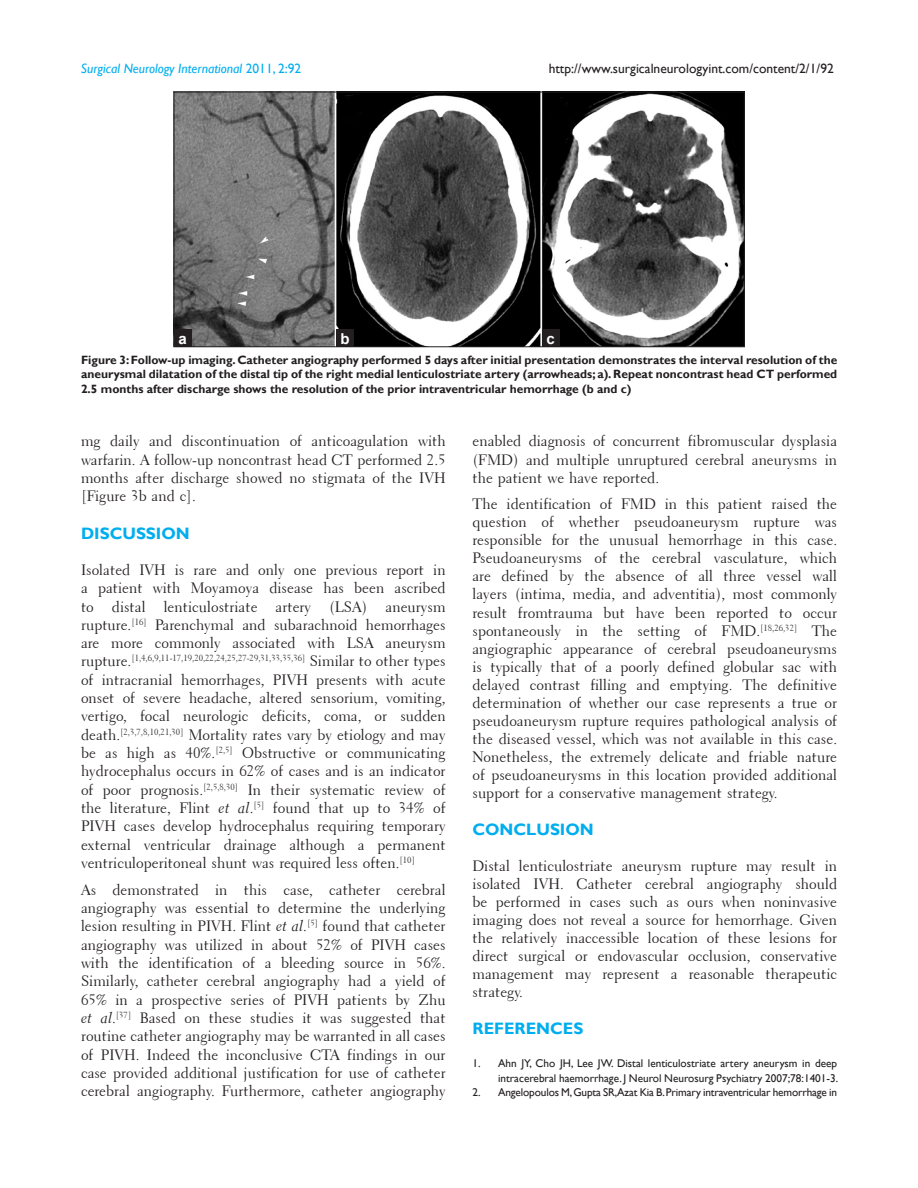
<style>
.page{position:relative;width:918px;height:1188px;background:#fff}
.page>*{position:absolute;margin:0;border:0;box-sizing:border-box;transform-origin:0 0}
.t1{font:700 16.5px "Gill Sans";color:#00aeef}
.TX{font:15px/18.3px "Transitional 521 BT Roman A";color:#231f20;text-align:justify}
.t2{font:700 15px "Arial";color:#fff}
.t3{font:13.5px "Gill Sans";color:#231f20}
.t4{font:italic 13.5px "Gill Sans";color:#00aeef}
.FGC{font:700 12px/14.4px "Gill Sans";color:#231f20;text-align:justify}
.Reference_with_no{font:11.25px/14.7px "Gill Sans";color:#231f20;text-align:right}
.TX-2{font:8.7px "Transitional 521 BT Roman A";color:#231f20}
.s1{font-style:normal}
.s2{font-size:15px}
.s3{font-family:"Transitional 521 BT Cursive A"}
</style>
<div class="page">
<img style="left:176px;top:94px;width:567px;height:251px">
<div style="left:174px;top:92px;width:571px;height:255px;border:1px solid #231f20"></div>
<div style="left:174px;top:330px;width:17px;height:17px;background:#231f20"></div>
<div style="left:337px;top:330px;width:17px;height:17px;background:#231f20"></div>
<div style="left:542px;top:330px;width:17px;height:17px;background:#231f20"></div>
<p class="t4" style="left:81px;top:61px;width:222px">Surgical Neurology International <span class="s1">2011, 2:92</span></p>
<p class="t3" style="left:549px;top:61px;width:287px">http://www.surgicalneurologyint.com/content/2/1/92</p>
<h2 class="t2" style="left:178px;top:328px;width:10px">a</h2>
<h2 class="t2" style="left:341px;top:328px;width:11px">b</h2>
<h2 class="t2" style="left:546px;top:328px;width:10px">c</h2>
<p class="FGC" style="left:81px;top:353px;width:758px">Figure 3: Follow-up imaging. Catheter angiography performed 5 days after initial presentation demonstrates the interval resolution of the aneurysmal dilatation of the distal tip of the right medial lenticulostriate artery (arrowheads; a). Repeat noncontrast head CT performed 2.5 months after discharge shows the resolution of the prior intraventricular hemorrhage (b and c)</p>
<p class="TX" style="left:81px;top:432px;width:366px">mg daily and discontinuation of anticoagulation with warfarin. A follow-up noncontrast head CT performed 2.5 months after discharge showed no stigmata of the IVH [Figure 3b and c].</p>
<h1 class="t1" style="left:81px;top:523px;width:110px">DISCUSSION</h1>
<p class="TX" style="left:81px;top:561px;width:366px">Isolated IVH is rare and only one previous report in a patient with Moyamoya disease has been ascribed to distal lenticulostriate artery (LSA) aneurysm rupture.<sup>[16]</sup> Parenchymal and subarachnoid hemorrhages are more commonly associated with LSA aneurysm</p>
<p class="TX-2" style="left:81px;top:653px;width:366px"><span class="s2">rupture.</span>[1,4,6,9,11-17,19,20,22,24,25,27-29,31,33,35,36] <span class="s2">Similar to other types</span></p>
<p class="TX" style="left:81px;top:671px;width:366px">of intracranial hemorrhages, PIVH presents with acute onset of severe headache, altered sensorium, vomiting, vertigo, focal neurologic deficits, coma, or sudden death.<sup>[2,3,7,8,10,21,30]</sup> Mortality rates vary by etiology and may be as high as 40%.<sup>[2,5]</sup> Obstructive or communicating hydrocephalus occurs in 62% of cases and is an indicator of poor prognosis.<sup>[2,5,8,30]</sup> In their systematic review of the literature, Flint <span class="s3">et al</span>.<sup>[5]</sup> found that up to 34% of PIVH cases develop hydrocephalus requiring temporary external ventricular drainage although a permanent ventriculoperitoneal shunt was required less often.<sup>[10]</sup></p>
<p class="TX" style="left:81px;top:881px;width:366px">As demonstrated in this case, catheter cerebral angiography was essential to determine the underlying lesion resulting in PIVH. Flint <span class="s3">et al</span>.<sup>[5]</sup> found that catheter angiography was utilized in about 52% of PIVH cases with the identification of a bleeding source in 56%.<br>Similarly, catheter cerebral angiography had a yield of 65% in a prospective series of PIVH patients by Zhu <span class="s3">et al</span>.<sup>[37]</sup> Based on these studies it was suggested that routine catheter angiography may be warranted in all cases of PIVH. Indeed the inconclusive CTA findings in our case provided additional justification for use of catheter cerebral angiography. Furthermore, catheter angiography</p>
<p class="TX" style="left:472px;top:432px;width:366px">enabled diagnosis of concurrent fibromuscular dysplasia (FMD) and multiple unruptured cerebral aneurysms in the patient we have reported.</p>
<p class="TX" style="left:472px;top:495px;width:366px">The identification of FMD in this patient raised the question of whether pseudoaneurysm rupture was responsible for the unusual hemorrhage in this case.<br>Pseudoaneurysms of the cerebral vasculature, which are defined by the absence of all three vessel wall layers (intima, media, and adventitia), most commonly result fromtrauma but have been reported to occur spontaneously in the setting of FMD.<sup>[18,26,32]</sup> The angiographic appearance of cerebral pseudoaneurysms is typically that of a poorly defined globular sac with delayed contrast filling and emptying. The definitive determination of whether our case represents a true or pseudoaneurysm rupture requires pathological analysis of the diseased vessel, which was not available in this case.<br>Nonetheless, the extremely delicate and friable nature of pseudoaneurysms in this location provided additional support for a conservative management strategy.</p>
<h1 class="t1" style="left:472px;top:819px;width:123px">CONCLUSION</h1>
<p class="TX" style="left:472px;top:857px;width:366px">Distal lenticulostriate aneurysm rupture may result in isolated IVH. Catheter cerebral angiography should be performed in cases such as ours when noninvasive imaging does not reveal a source for hemorrhage. Given the relatively inaccessible location of these lesions for direct surgical or endovascular occlusion, conservative management may represent a reasonable therapeutic strategy.</p>
<h1 class="t1" style="left:472px;top:1019px;width:112px">REFERENCES</h1>
<p class="Reference_with_no" style="left:472px;top:1056px;width:367px">1. Ahn JY, Cho JH, Lee JW. Distal lenticulostriate artery aneurysm in deep intracerebral haemorrhage. J Neurol Neurosurg Psychiatry 2007;78:1401-3.</p>
<p class="Reference_with_no" style="left:472px;top:1085px;width:366px">2. Angelopoulos M, Gupta SR,Azat Kia B. Primary intraventricular hemorrhage in</p>
</div>
